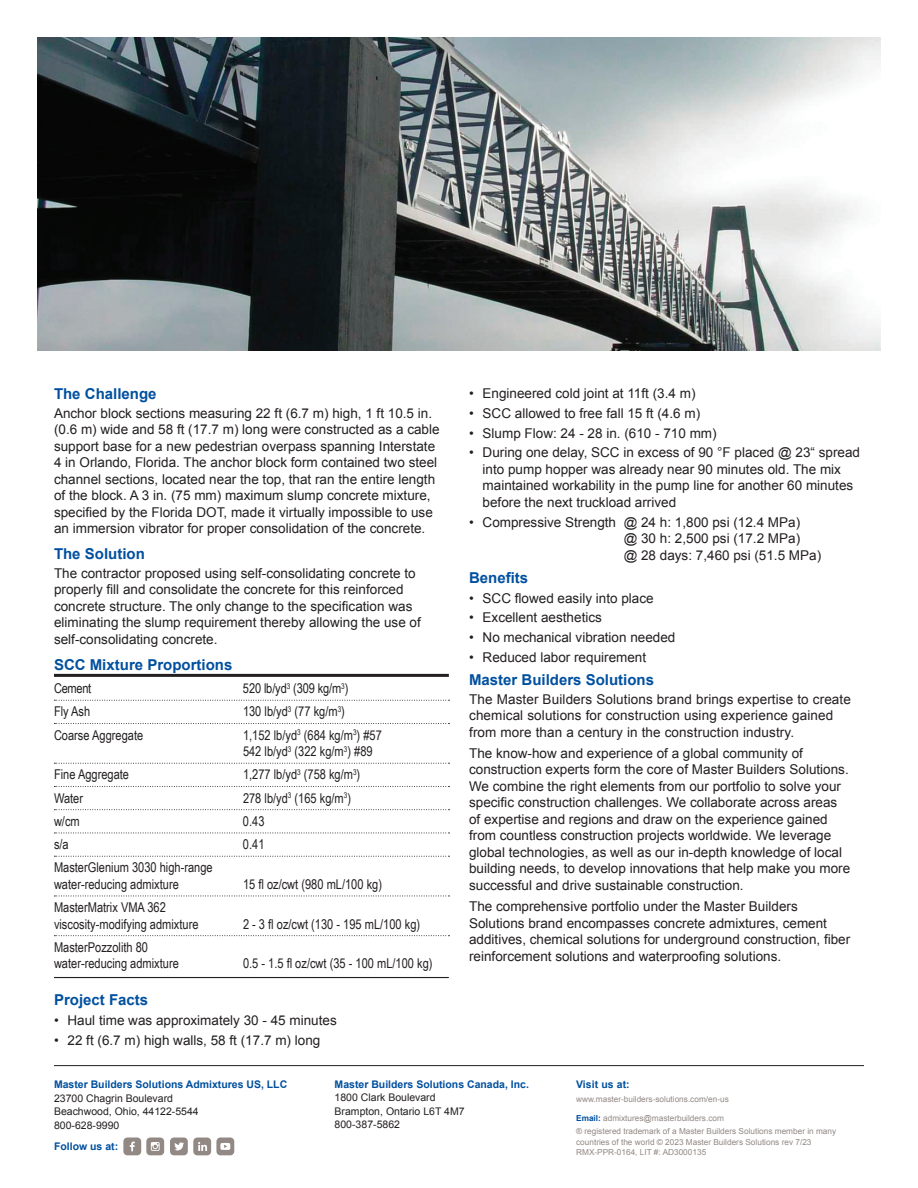
<style>
.page{position:relative;width:918px;height:1188px;background:#fff}
.page>*{position:absolute;margin:0;border:0;box-sizing:border-box;transform-origin:0 0}
.Section_Header{font:700 15px "Arial";color:#01509f}
.Table_Header{font:700 15px "Arial";color:#01509f}
.Text{font:13.5px/16.5px "Arial";color:#231f20}
.Table_Body{font:13.5px/16.5px "Arial Narrow";color:#231f20}
.Table_Bottom_Line{font:13.5px/16.5px "Arial Narrow";color:#231f20}
.Table_Top_Line{font:13.5px "Arial Narrow";letter-spacing:-.01em;color:#231f20}
.t1{font:10.5px "Arial";color:#231f20}
.Address__Body{font:700 10.5px "Arial";color:#01509f}
.Address__Body-2{font:8.25px/10.5px "Arial";color:#928884}
.s1{font-weight:700;color:#01509f}
</style>
<div class="page">
<img style="left:37px;top:37px;width:844px;height:314px">
<hr style="left:54px;top:674px;width:395px;height:3px;background:#231f20">
<svg style="left:54px;top:700px;width:395px;height:1px"></svg>
<svg style="left:54px;top:723px;width:395px;height:1px"></svg>
<svg style="left:54px;top:763px;width:395px;height:1px"></svg>
<svg style="left:54px;top:786px;width:395px;height:1px"></svg>
<svg style="left:54px;top:809px;width:395px;height:1px"></svg>
<svg style="left:54px;top:833px;width:395px;height:1px"></svg>
<svg style="left:54px;top:856px;width:395px;height:1px"></svg>
<svg style="left:54px;top:896px;width:395px;height:1px"></svg>
<svg style="left:54px;top:935px;width:395px;height:1px"></svg>
<hr style="left:54px;top:977px;width:395px;height:1px;background:#231f20">
<hr style="left:54px;top:1065px;width:810px;height:1px;background:#231f20">
<svg style="left:123px;top:1138px;width:41px;height:17px"></svg>
<svg style="left:170px;top:1138px;width:64px;height:17px"></svg>
<p class="Section_Header" style="left:54px;top:384px;width:104px">The Challenge</p>
<p class="Text" style="left:54px;top:405px;width:387px">Anchor block sections measuring 22 ft (6.7 m) high, 1 ft 10.5 in. (0.6 m) wide and 58 ft (17.7 m) long were constructed as a cable support base for a new pedestrian overpass spanning Interstate 4 in Orlando, Florida. The anchor block form contained two steel channel sections, located near the top, that ran the entire length of the block. A 3 in. (75 mm) maximum slump concrete mixture, specified by the Florida DOT, made it virtually impossible to use an immersion vibrator for proper consolidation of the concrete.</p>
<p class="Section_Header" style="left:54px;top:544px;width:92px">The Solution</p>
<p class="Text" style="left:54px;top:565px;width:368px">The contractor proposed using self-consolidating concrete to properly fill and consolidate the concrete for this reinforced concrete structure. The only change to the specification was eliminating the slump requirement thereby allowing the use of self-consolidating concrete.</p>
<p class="Table_Header" style="left:54px;top:655px;width:180px">SCC Mixture Proportions</p>
<p class="Table_Top_Line" style="left:54px;top:678px;width:39px">Cement</p>
<p class="Table_Top_Line" style="left:243px;top:678px;width:107px">520 lb/yd<sup>3</sup> (309 kg/m<sup>3</sup>)</p>
<p class="Table_Body" style="left:54px;top:703px;width:38px">Fly Ash</p>
<p class="Table_Body" style="left:243px;top:703px;width:103px">130 lb/yd<sup>3</sup> (77 kg/m<sup>3</sup>)</p>
<p class="Table_Body" style="left:54px;top:726px;width:91px">Coarse Aggregate</p>
<p class="Table_Body" style="left:243px;top:726px;width:140px">1,152 lb/yd<sup>3</sup> (684 kg/m<sup>3</sup>) #57<br>542 lb/yd<sup>3</sup> (322 kg/m<sup>3</sup>) #89</p>
<p class="Table_Body" style="left:54px;top:766px;width:77px">Fine Aggregate</p>
<p class="Table_Body" style="left:243px;top:766px;width:119px">1,277 lb/yd<sup>3</sup> (758 kg/m<sup>3</sup>)</p>
<p class="Table_Body" style="left:54px;top:789px;width:31px">Water</p>
<p class="Table_Body" style="left:243px;top:789px;width:110px">278 lb/yd<sup>3</sup> (165 kg/m<sup>3</sup>)</p>
<p class="Table_Body" style="left:54px;top:812px;width:27px">w/cm</p>
<p class="Table_Body" style="left:243px;top:812px;width:23px">0.43</p>
<p class="Table_Body" style="left:54px;top:836px;width:16px">s/a</p>
<p class="Table_Body" style="left:243px;top:836px;width:23px">0.41</p>
<p class="Table_Body" style="left:54px;top:859px;width:160px">MasterGlenium 3030 high-range water-reducing admixture</p>
<p class="Table_Body" style="left:243px;top:875px;width:141px">15 fl oz/cwt (980 mL/100 kg)</p>
<p class="Table_Body" style="left:54px;top:899px;width:146px">MasterMatrix VMA 362 viscosity-modifying admixture</p>
<p class="Table_Bottom_Line" style="left:54px;top:938px;width:126px">MasterPozzolith 80 water-reducing admixture</p>
<p class="Table_Body" style="left:243px;top:915px;width:179px">2 - 3 fl oz/cwt (130 - 195 mL/100 kg)</p>
<p class="Table_Bottom_Line" style="left:243px;top:955px;width:191px">0.5 - 1.5 fl oz/cwt (35 - 100 mL/100 kg)</p>
<p class="Section_Header" style="left:54px;top:990px;width:96px">Project Facts</p>
<p class="Text" style="left:54px;top:1012px;width:284px">• Haul time was approximately 30 - 45 minutes</p>
<p class="Text" style="left:54px;top:1032px;width:268px">• 22 ft (6.7 m) high walls, 58 ft (17.7 m) long</p>
<p class="Text" style="left:469px;top:385px;width:228px">• Engineered cold joint at 11ft (3.4 m)</p>
<p class="Text" style="left:469px;top:405px;width:233px">• SCC allowed to free fall 15 ft (4.6 m)</p>
<p class="Text" style="left:469px;top:425px;width:249px">• Slump Flow: 24 - 28 in. (610 - 710 mm)</p>
<p class="Text" style="left:483px;top:444px;width:379px;text-indent:-14px">• During one delay, SCC in excess of 90 °F placed @ 23“ spread into pump hopper was already near 90 minutes old. The mix maintained workability in the pump line for another 60 minutes before the next truckload arrived</p>
<p class="Text" style="left:624px;top:514px;width:199px;text-indent:-155px">• Compressive Strength @ 24 h: 1,800 psi (12.4 MPa)<br>@ 30 h: 2,500 psi (17.2 MPa)<br>@ 28 days: 7,460 psi (51.5 MPa)</p>
<p class="Section_Header" style="left:469px;top:568px;width:61px">Benefits</p>
<p class="Text" style="left:469px;top:590px;width:186px">• SCC flowed easily into place</p>
<p class="Text" style="left:469px;top:609px;width:134px">• Excellent aesthetics</p>
<p class="Text" style="left:469px;top:629px;width:208px">• No mechanical vibration needed</p>
<p class="Text" style="left:469px;top:649px;width:179px">• Reduced labor requirement</p>
<p class="Section_Header" style="left:469px;top:670px;width:187px">Master Builders Solutions</p>
<p class="Text" style="left:469px;top:691px;width:383px">The Master Builders Solutions brand brings expertise to create chemical solutions for construction using experience gained from more than a century in the construction industry.</p>
<p class="Text" style="left:469px;top:745px;width:383px">The know-how and experience of a global community of construction experts form the core of Master Builders Solutions.<br>We combine the right elements from our portfolio to solve your specific construction challenges. We collaborate across areas of expertise and regions and draw on the experience gained from countless construction projects worldwide. We leverage global technologies, as well as our in-depth knowledge of local building needs, to develop innovations that help make you more successful and drive sustainable construction.</p>
<p class="Text" style="left:469px;top:898px;width:383px">The comprehensive portfolio under the Master Builders Solutions brand encompasses concrete admixtures, cement additives, chemical solutions for underground construction, fiber reinforcement solutions and waterproofing solutions.</p>
<p class="Address__Body" style="left:54px;top:1077px;width:235px">Master Builders Solutions Admixtures US, LLC</p>
<p class="t1" style="left:54px;top:1091px;width:121px">23700 Chagrin Boulevard</p>
<p class="t1" style="left:54px;top:1104px;width:146px">Beachwood, Ohio, 44122-5544</p>
<p class="t1" style="left:54px;top:1118px;width:67px">800-628-9990</p>
<p class="Address__Body" style="left:54px;top:1140px;width:66px">Follow us at:</p>
<p class="Address__Body" style="left:335px;top:1077px;width:196px">Master Builders Solutions Canada, Inc.</p>
<p class="t1" style="left:335px;top:1091px;width:102px">1800 Clark Boulevard</p>
<p class="t1" style="left:335px;top:1104px;width:131px">Brampton, Ontario L6T 4M7</p>
<p class="t1" style="left:335px;top:1118px;width:67px">800-387-5862</p>
<p class="Address__Body" style="left:576px;top:1078px;width:55px">Visit us at:</p>
<p class="Address__Body-2" style="left:576px;top:1094px;width:154px">www.master-builders-solutions.com/en-us</p>
<p class="Address__Body-2" style="left:576px;top:1113px;width:149px"><span class="s1">Email:</span> admixtures@masterbuilders.com</p>
<p class="Address__Body-2" style="left:576px;top:1126px;width:262px">® registered trademark of a Master Builders Solutions member in many countries of the world © 2023 Master Builders Solutions rev 7/23<br>RMX-PPR-0164, LIT #: AD3000135</p>
</div>
